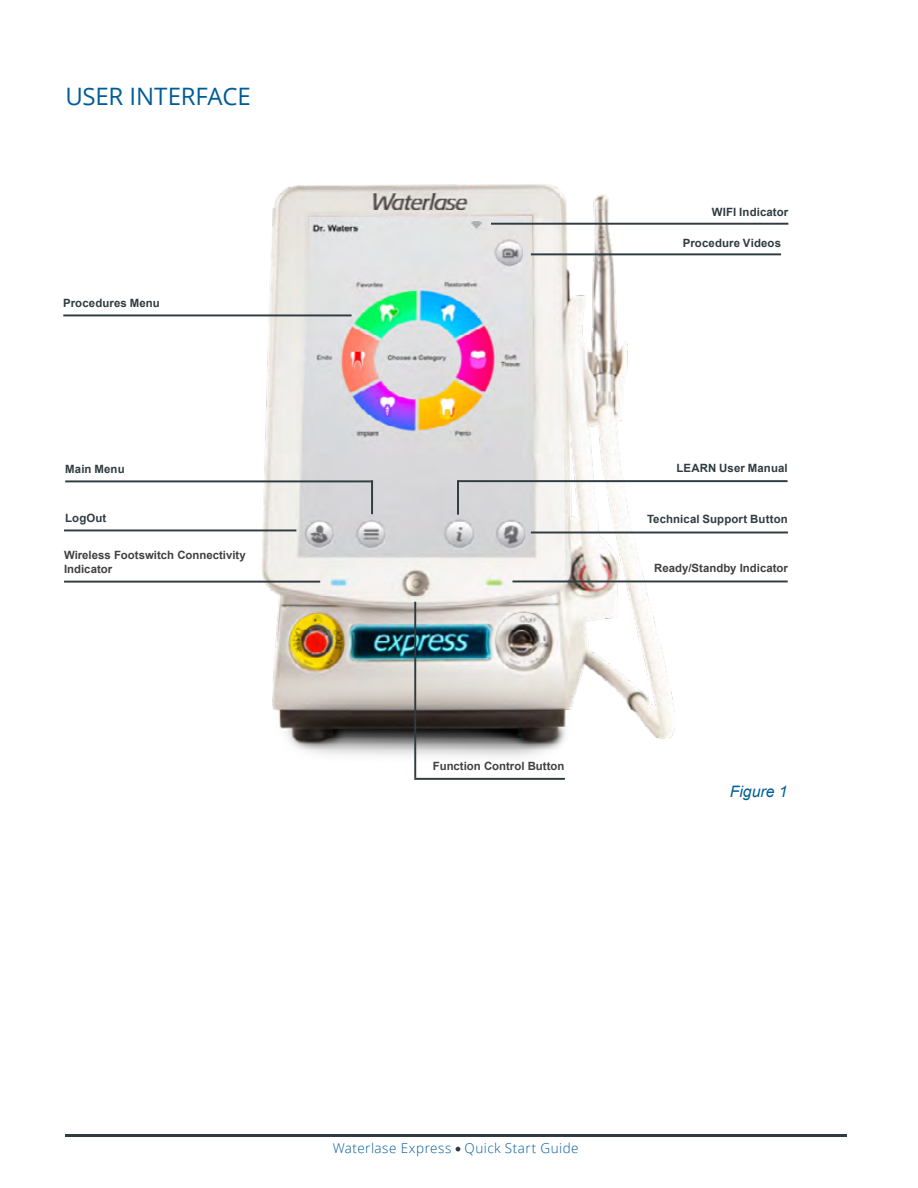
<style>
.page{position:relative;width:918px;height:1188px;background:#fff}
.page>*{position:absolute;margin:0;border:0;box-sizing:border-box;transform-origin:0 0}
.t1{font:24px "Open Sans";letter-spacing:-.01em;color:#005c97}
.t2{font:italic 15.75px "Arial";color:#005c97}
.t3{font:300 13.5px "Open Sans";letter-spacing:.035em;color:#005c97}
.t4{font:700 11.4px "Arial";letter-spacing:.01em;color:#303c42}
.t5{font:700 11.4px/13.6px "Arial";color:#414042}
</style>
<div class="page">
<img style="left:235px;top:184px;width:450px;height:581px">
<hr style="left:531px;top:253px;width:250px;height:2px;background:#303c42">
<hr style="left:458px;top:480px;width:330px;height:2px;background:#303c42">
<hr style="left:491px;top:223px;width:297px;height:2px;background:#303c42">
<hr style="left:531px;top:532px;width:257px;height:1px;background:#303c42">
<hr style="left:65px;top:1134px;width:782px;height:3px;background:#303c42">
<svg style="left:456px;top:1147px;width:4px;height:4px"></svg>
<hr style="left:64px;top:529px;width:232px;height:2px;background:#303c42">
<hr style="left:65px;top:480px;width:308px;height:2px;background:#303c42">
<hr style="left:63px;top:314px;width:289px;height:2px;background:#303c42">
<hr style="left:414px;top:602px;width:2px;height:176px;background:#303c42">
<hr style="left:371px;top:480px;width:2px;height:34px;background:#303c42">
<hr style="left:457px;top:480px;width:2px;height:35px;background:#303c42">
<hr style="left:64px;top:581px;width:256px;height:2px;background:#303c42">
<hr style="left:512px;top:580px;width:276px;height:2px;background:#303c42">
<hr style="left:414px;top:778px;width:151px;height:2px;background:#303c42">
<h1 class="t1" style="left:65px;top:80px;width:187px">USER INTERFACE</h1>
<p class="t4" style="left:63px;top:295px;width:98px">Procedures Menu</p>
<p class="t4" style="left:65px;top:461px;width:61px">Main Menu</p>
<p class="t4" style="left:65px;top:510px;width:43px">LogOut</p>
<p class="t5" style="left:64px;top:548px;width:183px">Wireless Footswitch Connectivity<br>Indicator</p>
<p class="t4" style="left:712px;top:204px;width:78px">WIFI Indicator</p>
<p class="t4" style="left:683px;top:234px;width:100px">Procedure Videos</p>
<p class="t5" style="left:433px;top:760px;width:133px">Function Control Button</p>
<p class="t4" style="left:676px;top:460px;width:113px">LEARN User Manual</p>
<p class="t4" style="left:647px;top:511px;width:142px">Technical Support Button</p>
<p class="t5" style="left:654px;top:561px;width:135px">Ready/Standby Indicator</p>
<h2 class="t2" style="left:730px;top:781px;width:59px">Figure 1</h2>
<p class="t3" style="left:333px;top:1138px;width:247px">Waterlase Express Quick Start Guide</p>
</div>
